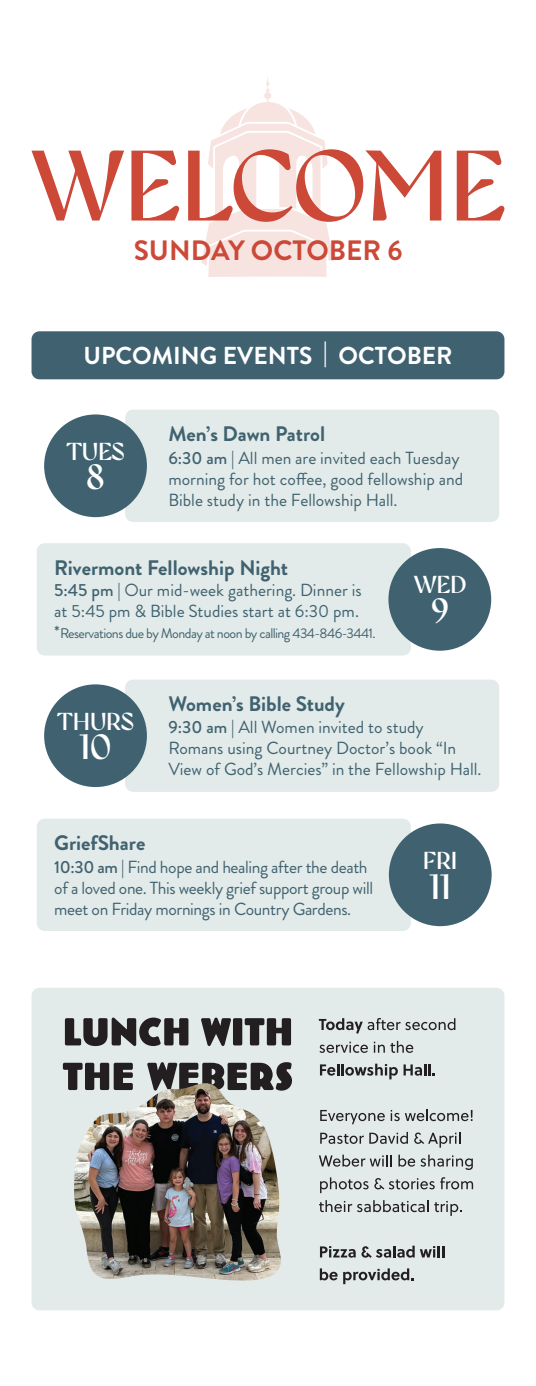
<style>
.page{position:relative;width:536px;height:1386px;background:#fff}
.page>*{position:absolute;margin:0;border:0;box-sizing:border-box;transform-origin:0 0}
.t1{font:300 35px "Gyst Variable Roman";color:#fff}
.t2{font:700 28px "Brandon Grotesque";color:#cc4837}
.t3{font:700 24.5px "Brandon Grotesque";color:#fff}
.t4{font:300 24.5px "Gyst Variable Roman";color:#fff}
.t5{font:700 21px "Brandon Grotesque";color:#406270}
.t6{font:17.5px/21px "Brandon Grotesque";color:#406270}
.t7{font:17.5px/21px "Brandon Grotesque";letter-spacing:-.02em;color:#406270}
.t8{font:14px "Brandon Grotesque";letter-spacing:-.04em;color:#406270}
.s1{font-weight:500}
.s2{font-size:17.5px}
</style>
<div class="page">
<svg style="left:201px;top:77px;width:133px;height:200px"></svg>
<svg style="left:31px;top:149px;width:473px;height:73px"></svg>
<div style="left:32px;top:988px;width:472px;height:322px;background:#e2ebe9;border-radius:8px"></div>
<div style="left:31px;top:331px;width:473px;height:48px;background:#406270;border-radius:8px"></div>
<div style="left:125px;top:410px;width:374px;height:112px;background:#e2ebe9;border-radius:8px"></div>
<div style="left:37px;top:543px;width:373px;height:113px;background:#e2ebe9;border-radius:8px"></div>
<div style="left:37px;top:819px;width:373px;height:112px;background:#e2ebe9;border-radius:8px"></div>
<div style="left:125px;top:680px;width:374px;height:112px;background:#e2ebe9;border-radius:8px"></div>
<div style="left:44px;top:414px;width:103px;height:103px;background:#406270;border-radius:50%"></div>
<div style="left:388px;top:548px;width:103px;height:103px;background:#406270;border-radius:50%"></div>
<div style="left:44px;top:684px;width:103px;height:103px;background:#406270;border-radius:50%"></div>
<div style="left:388px;top:823px;width:103px;height:103px;background:#406270;border-radius:50%"></div>
<svg style="left:319px;top:1018px;width:136px;height:16px"></svg>
<svg style="left:319px;top:1041px;width:94px;height:12px"></svg>
<svg style="left:320px;top:1064px;width:115px;height:15px"></svg>
<svg style="left:320px;top:1110px;width:64px;height:15px"></svg>
<svg style="left:390px;top:1109px;width:82px;height:12px"></svg>
<svg style="left:320px;top:1132px;width:88px;height:12px"></svg>
<svg style="left:414px;top:1132px;width:46px;height:16px"></svg>
<svg style="left:319px;top:1155px;width:73px;height:12px"></svg>
<svg style="left:398px;top:1155px;width:74px;height:15px"></svg>
<svg style="left:320px;top:1177px;width:48px;height:16px"></svg>
<svg style="left:374px;top:1178px;width:60px;height:12px"></svg>
<svg style="left:440px;top:1177px;width:33px;height:12px"></svg>
<svg style="left:319px;top:1200px;width:109px;height:12px"></svg>
<svg style="left:434px;top:1201px;width:27px;height:15px"></svg>
<svg style="left:320px;top:1246px;width:35px;height:12px"></svg>
<svg style="left:361px;top:1246px;width:83px;height:12px"></svg>
<svg style="left:320px;top:1268px;width:17px;height:12px"></svg>
<svg style="left:343px;top:1268px;width:70px;height:16px"></svg>
<svg style="left:65px;top:1018px;width:123px;height:28px"></svg>
<svg style="left:201px;top:1018px;width:30px;height:28px"></svg>
<div style="left:233px;top:1018px;width:9px;height:27px;background:#231f20;border-radius:2px"></div>
<svg style="left:244px;top:1018px;width:47px;height:27px"></svg>
<svg style="left:63px;top:1063px;width:70px;height:27px"></svg>
<svg style="left:147px;top:1062px;width:145px;height:29px"></svg>
<img style="left:73px;top:1083px;width:209px;height:198px">
<p class="t2" style="left:134px;top:230px;width:270px">SUNDAY OCTOBER 6</p>
<p class="t3" style="left:83px;top:338px;width:370px">UPCOMING EVENTS | OCTOBER</p>
<p class="t4" style="left:66px;top:438px;width:60px">TUES</p>
<p class="t1" style="left:86px;top:458px;width:19px">8</p>
<p class="t5" style="left:168px;top:419px;width:158px">Men’s Dawn Patrol</p>
<p class="t6" style="left:168px;top:447px;width:296px"><span class="s1">6:30 am |</span> All men are invited each Tuesday morning for hot coffee, good fellowship and<br>Bible study in the Fellowship Hall.</p>
<p class="t5" style="left:54px;top:554px;width:235px">Rivermont Fellowship Night</p>
<p class="t6" style="left:54px;top:580px;width:309px"><span class="s1">5:45 pm |</span> Our mid-week gathering. Dinner is at 5:45 pm &amp; Bible Studies start at 6:30 pm.</p>
<p class="t8" style="left:54px;top:624px;width:323px"><span class="s2">*</span>Reservations due by Monday at noon by calling 434-846-3441.</p>
<p class="t4" style="left:414px;top:571px;width:54px">WED</p>
<p class="t1" style="left:431px;top:592px;width:19px">9</p>
<p class="t4" style="left:57px;top:708px;width:78px">THURS</p>
<p class="t1" style="left:79px;top:728px;width:33px">10</p>
<p class="t5" style="left:168px;top:689px;width:178px">Women’s Bible Study</p>
<p class="t6" style="left:168px;top:717px;width:314px"><span class="s1">9:30 am |</span> All Women invited to study<br>Romans using Courtney Doctor’s book “In<br>View of God’s Mercies” in the Fellowship Hall.</p>
<p class="t5" style="left:54px;top:828px;width:92px">GriefShare</p>
<p class="t7" style="left:54px;top:856px;width:320px"><span class="s1">10:30 am |</span> Find hope and healing after the death of a loved one. This weekly grief support group will meet on Friday mornings in Country Gardens.</p>
<p class="t4" style="left:423px;top:847px;width:36px">FRI</p>
<p class="t1" style="left:429px;top:867px;width:23px">11</p>
</div>
